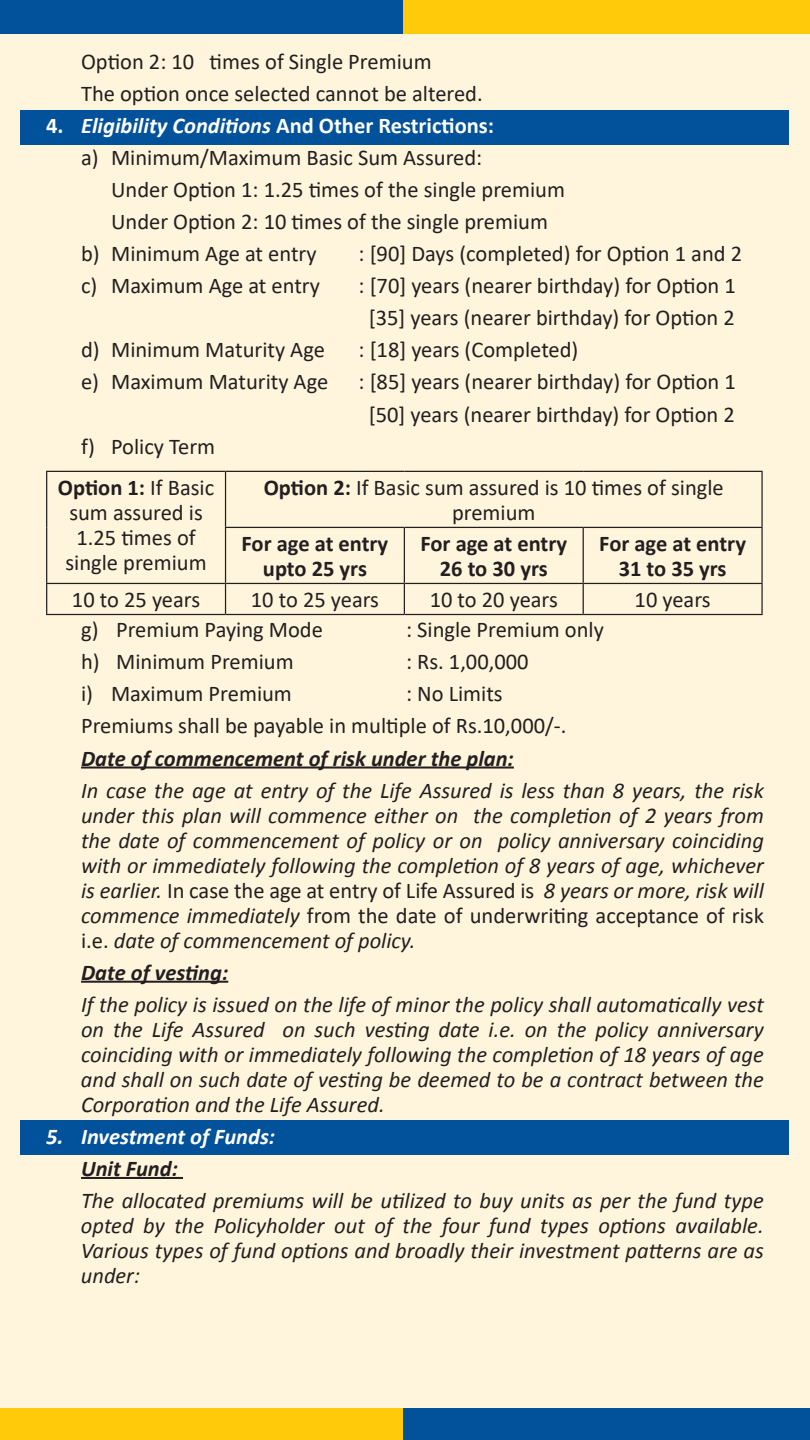
<style>
.page{position:relative;width:810px;height:1440px;background:#fff}
.page>*{position:absolute;margin:0;border:0;box-sizing:border-box;transform-origin:0 0}
.t1{font:italic 22.5px/25px "Calibri";color:#231f20;text-align:justify}
.t2{font:22.5px/32px "Calibri";color:#231f20;text-align:center}
.t3{font:700 22.5px/25px "Calibri";color:#231f20;text-align:center}
.t4{font:italic 700 22.5px "Calibri";color:#231f20}
.t5{font:700 22.5px "Calibri";color:#fff}
.t6{font:italic 700 22.5px "Calibri";color:#fff}
.s1{font-style:italic}
.s2{font-weight:700}
.s3{font-style:normal}
</style>
<div class="page">
<div style="left:0;top:1px;width:810px;height:1439px;background:#fef5dc"></div>
<div style="left:403px;top:1408px;width:407px;height:32px;background:#01519b"></div>
<div style="left:0;top:1408px;width:403px;height:32px;background:#feca0a"></div>
<div style="left:0;top:0;width:404px;height:33px;background:#01519b"></div>
<div style="left:404px;top:0;width:406px;height:33px;background:#feca0a"></div>
<div style="left:21px;top:110px;width:768px;height:35px;background:#01519b"></div>
<div style="left:21px;top:1120px;width:768px;height:35px;background:#01519b"></div>
<hr style="left:81px;top:767px;width:433px;height:2px;background:#231f20">
<hr style="left:81px;top:981px;width:147px;height:2px;background:#231f20">
<hr style="left:81px;top:1177px;width:102px;height:2px;background:#231f20">
<hr style="left:46px;top:471px;width:180px;height:1px;background:#231f20">
<hr style="left:46px;top:472px;width:1px;height:55px;background:#231f20">
<hr style="left:226px;top:471px;width:178px;height:1px;background:#231f20">
<hr style="left:225px;top:472px;width:1px;height:55px;background:#231f20">
<hr style="left:404px;top:471px;width:179px;height:1px;background:#231f20">
<hr style="left:583px;top:471px;width:180px;height:1px;background:#231f20">
<hr style="left:761px;top:472px;width:2px;height:55px;background:#231f20">
<hr style="left:46px;top:527px;width:1px;height:56px;background:#231f20">
<hr style="left:225px;top:527px;width:179px;height:1px;background:#231f20">
<hr style="left:225px;top:528px;width:1px;height:55px;background:#231f20">
<hr style="left:404px;top:527px;width:179px;height:1px;background:#231f20">
<hr style="left:404px;top:528px;width:1px;height:55px;background:#231f20">
<hr style="left:583px;top:527px;width:180px;height:1px;background:#231f20">
<hr style="left:583px;top:528px;width:1px;height:55px;background:#231f20">
<hr style="left:761px;top:528px;width:2px;height:55px;background:#231f20">
<hr style="left:46px;top:583px;width:180px;height:1px;background:#231f20">
<hr style="left:46px;top:584px;width:1px;height:30px;background:#231f20">
<hr style="left:226px;top:583px;width:178px;height:1px;background:#231f20">
<hr style="left:225px;top:584px;width:1px;height:30px;background:#231f20">
<hr style="left:404px;top:583px;width:179px;height:1px;background:#231f20">
<hr style="left:404px;top:584px;width:1px;height:30px;background:#231f20">
<hr style="left:583px;top:583px;width:180px;height:1px;background:#231f20">
<hr style="left:583px;top:584px;width:1px;height:30px;background:#231f20">
<hr style="left:761px;top:584px;width:2px;height:30px;background:#231f20">
<hr style="left:46px;top:614px;width:180px;height:1px;background:#231f20">
<hr style="left:226px;top:614px;width:178px;height:1px;background:#231f20">
<hr style="left:404px;top:614px;width:179px;height:1px;background:#231f20">
<hr style="left:583px;top:614px;width:180px;height:1px;background:#231f20">
<p class="t2" style="left:81px;top:45px;width:403px;text-align:left">Option 2: 10 times of Single Premium<br>The option once selected cannot be altered.</p>
<p class="t5" style="left:46px;top:109px;width:450px">4. <span class="s1">Eligibility Conditions</span> And Other Restrictions:</p>
<p class="t2" style="left:81px;top:141px;width:403px">a) Minimum/Maximum Basic Sum Assured:</p>
<p class="t2" style="left:111px;top:173px;width:455px">Under Option 1: 1.25 times of the single premium</p>
<p class="t2" style="left:111px;top:205px;width:438px">Under Option 2: 10 times of the single premium</p>
<p class="t2" style="left:81px;top:237px;width:237px">b) Minimum Age at entry</p>
<p class="t2" style="left:359px;top:237px;width:385px">: [90] Days (completed) for Option 1 and 2</p>
<p class="t2" style="left:81px;top:269px;width:240px">c) Maximum Age at entry</p>
<p class="t2" style="left:359px;top:269px;width:379px">: [70] years (nearer birthday) for Option 1 [35] years (nearer birthday) for Option 2</p>
<p class="t2" style="left:81px;top:333px;width:245px">d) Minimum Maturity Age</p>
<p class="t2" style="left:359px;top:333px;width:221px">: [18] years (Completed)</p>
<p class="t2" style="left:81px;top:365px;width:249px">e) Maximum Maturity Age</p>
<p class="t2" style="left:359px;top:365px;width:379px">: [85] years (nearer birthday) for Option 1 [50] years (nearer birthday) for Option 2</p>
<p class="t2" style="left:58px;top:425px;width:159px;line-height:41.8px;text-align:right">f) Policy Term<br><span class="s2">Option 1:</span> If Basic</p>
<p class="t2" style="left:65px;top:500px;width:143px;line-height:25px">sum assured is<br>1.25 times of single premium</p>
<p class="t2" style="left:264px;top:475px;width:462px;line-height:25px"><span class="s2">Option 2:</span> If Basic sum assured is 10 times of single premium</p>
<p class="t3" style="left:242px;top:531px;width:148px">For age at entry upto 25 yrs</p>
<p class="t3" style="left:420px;top:531px;width:148px">For age at entry<br>26 to 30 yrs</p>
<p class="t3" style="left:599px;top:531px;width:148px">For age at entry<br>31 to 35 yrs</p>
<p class="t2" style="left:72px;top:583px;width:130px">10 to 25 years</p>
<p class="t2" style="left:251px;top:583px;width:130px">10 to 25 years</p>
<p class="t2" style="left:430px;top:583px;width:130px">10 to 20 years</p>
<p class="t2" style="left:635px;top:583px;width:78px">10 years</p>
<p class="t2" style="left:81px;top:613px;width:243px">g) Premium Paying Mode</p>
<p class="t2" style="left:406px;top:613px;width:199px">: Single Premium only</p>
<p class="t2" style="left:81px;top:645px;width:214px">h) Minimum Premium</p>
<p class="t2" style="left:406px;top:645px;width:124px">: Rs. 1,00,000</p>
<p class="t2" style="left:81px;top:677px;width:212px">i) Maximum Premium</p>
<p class="t2" style="left:81px;top:677px;width:487px;text-align:left;text-indent:325px">: No Limits<br>Premiums shall be payable in multiple of Rs.10,000/-.</p>
<p class="t4" style="left:81px;top:744px;width:434px">Date of commencement of risk under the plan:</p>
<p class="t1" style="left:81px;top:777px;width:684px">In case the age at entry of the Life Assured is less than 8 years, the risk under this plan will commence either on the completion of 2 years from the date of commencement of policy or on policy anniversary coinciding with or immediately following the completion of 8 years of age, whichever is earlier. <span class="s3">In case the age at entry of Life Assured is</span> 8 years or more, risk will commence immediately <span class="s3">from the date of underwriting acceptance of risk i.e.</span> date of commencement of policy.</p>
<p class="t4" style="left:81px;top:958px;width:149px">Date of vesting:</p>
<p class="t1" style="left:81px;top:991px;width:684px">If the policy is issued on the life of minor the policy shall automatically vest on the Life Assured on such vesting date i.e. on the policy anniversary coinciding with or immediately following the completion of 18 years of age and shall on such date of vesting be deemed to be a contract between the Corporation and the Life Assured.</p>
<p class="t6" style="left:46px;top:1122px;width:231px">5. Investment of Funds:</p>
<p class="t4" style="left:81px;top:1155px;width:98px">Unit Fund:</p>
<p class="t1" style="left:81px;top:1187px;width:684px">The allocated premiums will be utilized to buy units as per the fund type opted by the Policyholder out of the four fund types options available.<br>Various types of fund options and broadly their investment patterns are as under:</p>
</div>
